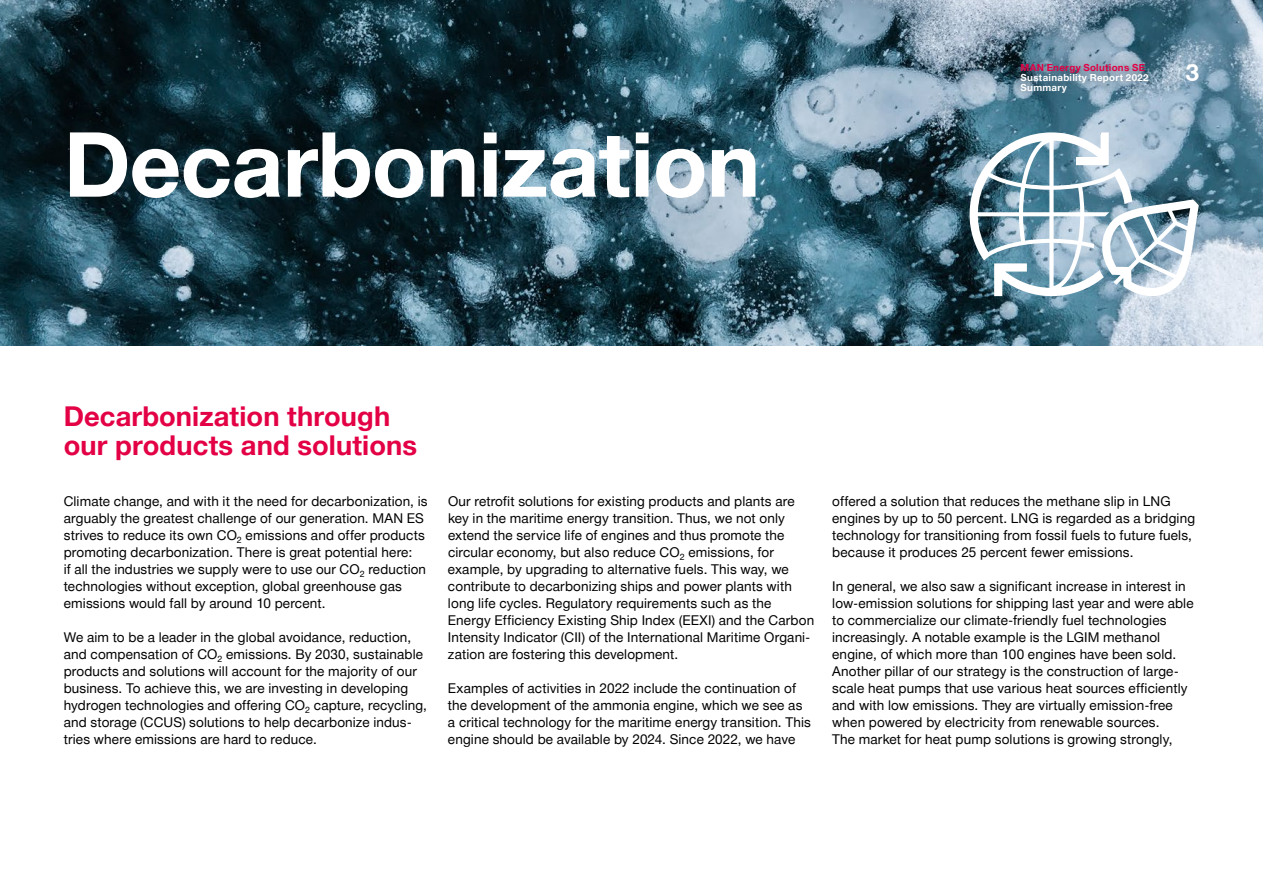
<style>
.page{position:relative;width:1263px;height:893px;background:#fff}
.page>*{position:absolute;margin:0;border:0;box-sizing:border-box;transform-origin:0 0}
.t1{font:700 90px "Man Global";letter-spacing:-.01em;color:#fff}
.t2{font:700 27.3px/29.2px "Man Global";letter-spacing:.005em;color:#e30045}
.t3{font:700 24px "Man Global";color:#fff}
.t4{font:13.5px/17px "Man Global";letter-spacing:.01em;color:#000}
.t5{font:700 9.75px/10.2px "Man Global";letter-spacing:.03em;color:#fff}
.t6{font:700 9.75px "Man Global";letter-spacing:.03em;color:#e30045}
</style>
<div class="page">
<img style="left:0;top:0;width:1263px;height:345px">
<svg style="left:969px;top:132px;width:230px;height:168px"></svg>
<div style="left:1009px;top:52px;width:150px;height:52px;background:#233849;opacity:.8"></div>
<h1 class="t1" style="left:64px;top:113px;width:698px">Decarbonization</h1>
<p class="t6" style="left:1020px;top:62px;width:126px">MAN Energy Solutions SE</p>
<p class="t5" style="left:1020px;top:72px;width:130px">Sustainability Report 2022<br>Summary</p>
<h3 class="t3" style="left:1186px;top:59px;width:15px">3</h3>
<h2 class="t2" style="left:64px;top:402px;width:355px">Decarbonization through our products and solutions</h2>
<p class="t4" style="left:64px;top:493px;width:365px">Climate change, and with it the need for decarbonization, is arguably the greatest challenge of our generation. MAN ES strives to reduce its own CO<sub>2</sub> emissions and offer products promoting decarbonization. There is great potential here:<br>if all the industries we supply were to use our CO<sub>2</sub> reduction technologies without exception, global greenhouse gas emissions would fall by around 10 percent.</p>
<p class="t4" style="left:64px;top:629px;width:365px">We aim to be a leader in the global avoidance, reduction, and compensation of CO<sub>2</sub> emissions. By 2030, sustainable products and solutions will account for the majority of our business. To achieve this, we are investing in developing hydrogen technologies and offering CO<sub>2</sub> capture, recycling, and storage (CCUS) solutions to help decarbonize indus&shy;tries where emissions are hard to reduce.</p>
<p class="t4" style="left:448px;top:493px;width:368px">Our retrofit solutions for existing products and plants are key in the maritime energy transition. Thus, we not only extend the service life of engines and thus promote the circular economy, but also reduce CO<sub>2</sub> emissions, for example, by upgrading to alternative fuels. This way, we contribute to decarbonizing ships and power plants with long life cycles. Regulatory requirements such as the Energy Efficiency Existing Ship Index (EEXI) and the Carbon Intensity Indicator (CII) of the International Maritime Organi&shy;zation are fostering this development.</p>
<p class="t4" style="left:448px;top:680px;width:364px">Examples of activities in 2022 include the continuation of the development of the ammonia engine, which we see as a critical technology for the maritime energy transition. This engine should be available by 2024. Since 2022, we have</p>
<p class="t4" style="left:832px;top:493px;width:364px">offered a solution that reduces the methane slip in LNG engines by up to 50 percent. LNG is regarded as a bridging technology for transitioning from fossil fuels to future fuels, because it produces 25 percent fewer emissions.</p>
<p class="t4" style="left:832px;top:578px;width:363px">In general, we also saw a significant increase in interest in low-emission solutions for shipping last year and were able to commercialize our climate-friendly fuel technologies increasingly. A notable example is the LGIM methanol engine, of which more than 100 engines have been sold.<br>Another pillar of our strategy is the construction of large&shy;scale heat pumps that use various heat sources efficiently and with low emissions. They are virtually emission-free when powered by electricity from renewable sources.<br>The market for heat pump solutions is growing strongly,</p>
</div>
